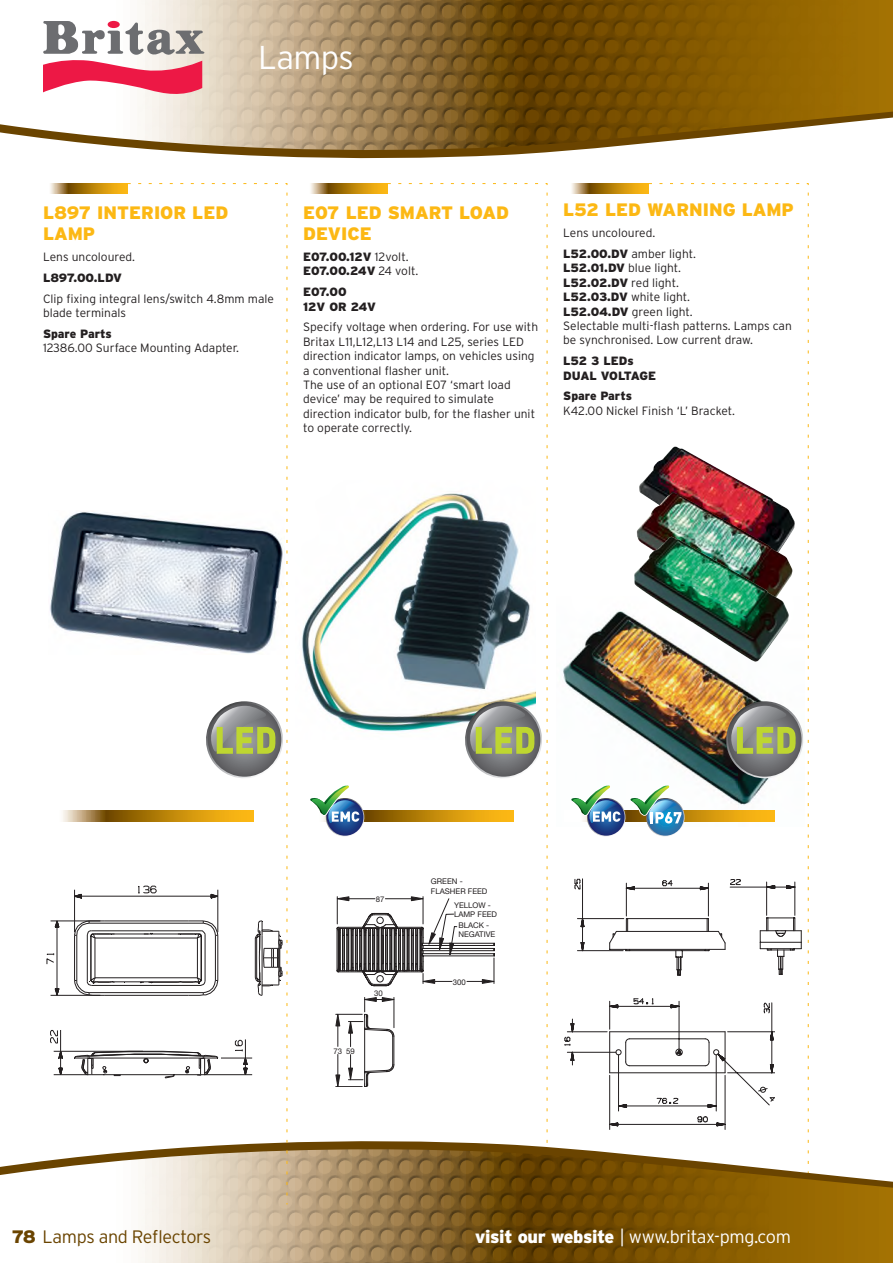
<style>
.page{position:relative;width:893px;height:1263px;background:#fff}
.page>*{position:absolute;margin:0;border:0;box-sizing:border-box;transform-origin:0 0}
.t1{font:300 33px "Interstate";letter-spacing:-.02em;color:#fff}
.t2{font:900 18px/21px "Interstate";color:#fcb814}
.t3{font:300 18px "Interstate";letter-spacing:-.02em;color:#fff}
.t4{font:300 18px "Interstate";letter-spacing:-.02em;color:#6a4400}
.t5{font:300 12px/14.4px "Interstate";color:#231f20}
.t6{font:900 12px/14.4px "Interstate";color:#231f20}
.t7{font:7.8px/9.4px "Helvetica Neue";color:#231f20}
.s1{font-weight:300}
.s2{font-weight:900}
</style>
<div class="page">
<img style="left:562px;top:611px;width:77px;height:124px">
<img style="left:634px;top:537px;width:5px;height:125px">
<img style="left:639px;top:183px;width:170px;height:628px">
<svg style="left:205px;top:153px;width:331px;height:6px"></svg>
<img style="left:0;top:0;width:893px;height:151px">
<svg style="left:43px;top:21px;width:161px;height:77px"></svg>
<svg style="left:311px;top:184px;width:77px;height:9px"></svg>
<svg style="left:572px;top:184px;width:77px;height:9px"></svg>
<svg style="left:687px;top:811px;width:34px;height:11px"></svg>
<img style="left:302px;top:616px;width:7px;height:66px">
<svg style="left:565px;top:883px;width:156px;height:242px"></svg>
<img style="left:721px;top:193px;width:88px;height:940px">
<svg style="left:768px;top:1150px;width:125px;height:113px"></svg>
<img style="left:0;top:1149px;width:768px;height:114px">
<svg style="left:50px;top:184px;width:78px;height:9px"></svg>
<svg style="left:63px;top:811px;width:10px;height:11px"></svg>
<hr style="left:51px;top:995px;width:49px;height:1px;background:#231f20">
<hr style="left:51px;top:920px;width:49px;height:1px;background:#231f20">
<hr style="left:57px;top:921px;width:1px;height:74px;background:#231f20">
<svg style="left:46px;top:953px;width:9px;height:12px"></svg>
<svg style="left:54px;top:987px;width:6px;height:9px"></svg>
<svg style="left:54px;top:920px;width:6px;height:8px"></svg>
<svg style="left:73px;top:193px;width:215px;height:1006px"></svg>
<hr style="left:54px;top:1074px;width:34px;height:1px;background:#231f20">
<hr style="left:54px;top:1051px;width:89px;height:1px;background:#231f20">
<hr style="left:60px;top:1030px;width:1px;height:45px;background:#231f20">
<svg style="left:50px;top:1029px;width:8px;height:15px"></svg>
<svg style="left:58px;top:1067px;width:6px;height:9px"></svg>
<svg style="left:58px;top:1050px;width:6px;height:9px"></svg>
<img style="left:50px;top:510px;width:234px;height:144px">
<svg style="left:309px;top:193px;width:239px;height:1006px"></svg>
<img style="left:571px;top:785px;width:116px;height:52px">
<h1 class="t1" style="left:258px;top:39px;width:97px">Lamps</h1>
<h2 class="t2" style="left:43px;top:202px;width:187px">L897 INTERIOR LED<br>LAMP</h2>
<p class="t5" style="left:43px;top:249px;width:94px">Lens uncoloured.</p>
<p class="t6" style="left:43px;top:270px;width:81px">L897.00.LDV</p>
<p class="t5" style="left:43px;top:291px;width:232px">Clip fixing integral lens/switch 4.8mm male blade terminals</p>
<p class="t6" style="left:43px;top:326px;width:70px">Spare Parts</p>
<p class="t5" style="left:43px;top:341px;width:197px">12386.00 Surface Mounting Adapter.</p>
<h2 class="t2" style="left:303px;top:202px;width:208px">E07 LED SMART LOAD<br>DEVICE</h2>
<p class="t6" style="left:303px;top:249px;width:117px">E07.00.12V <span class="s1">12volt.<br></span>E07.00.24V <span class="s1">24 volt.</span></p>
<p class="t6" style="left:303px;top:285px;width:75px">E07.00<br>12V OR 24V</p>
<p class="t5" style="left:303px;top:320px;width:237px">Specify voltage when ordering. For use with Britax L11,L12,L13 L14 and L25, series LED direction indicator lamps, on vehicles using a conventional flasher unit.<br>The use of an optional E07 ‘smart load device’ may be required to simulate direction indicator bulb, for the flasher unit to operate correctly.</p>
<h2 class="t2" style="left:563px;top:199px;width:232px">L52 LED WARNING LAMP</h2>
<p class="t5" style="left:563px;top:222px;width:134px;line-height:20.9px">Lens uncoloured.<br><span class="s2">L52.00.DV</span> amber light.</p>
<p class="t5" style="left:563px;top:261px;width:230px"><span class="s2">L52.01.DV</span> blue light.<br><span class="s2">L52.02.DV</span> red light.<br><span class="s2">L52.03.DV</span> white light.<br><span class="s2">L52.04.DV</span> green light.<br>Selectable multi-flash patterns. Lamps can be synchronised. Low current draw.</p>
<p class="t6" style="left:563px;top:354px;width:95px">L52 3 LEDs<br>DUAL VOLTAGE</p>
<p class="t6" style="left:563px;top:389px;width:70px">Spare Parts</p>
<p class="t5" style="left:563px;top:403px;width:173px">K42.00 Nickel Finish ‘L’ Bracket.</p>
<p class="t7" style="left:376px;top:894px;width:10px">87</p>
<p class="t7" style="left:374px;top:988px;width:10px">30</p>
<p class="t7" style="left:333px;top:1046px;width:23px">73 59</p>
<p class="t7" style="left:431px;top:876px;width:58px">GREEN -<br>FLASHER FEED</p>
<p class="t7" style="left:454px;top:900px;width:45px">YELLOW -<br>LAMP FEED</p>
<p class="t7" style="left:458px;top:920px;width:38px">BLACK -<br>NEGATIVE</p>
<p class="t7" style="left:453px;top:977px;width:15px">300</p>
<h2 class="t4" style="left:12px;top:1226px;width:201px"><span class="s2">78</span> Lamps and Reflectors</h2>
<h2 class="t3" style="left:475px;top:1226px;width:317px"><span class="s2">visit our website</span> | www.britax-pmg.com</h2>
</div>
